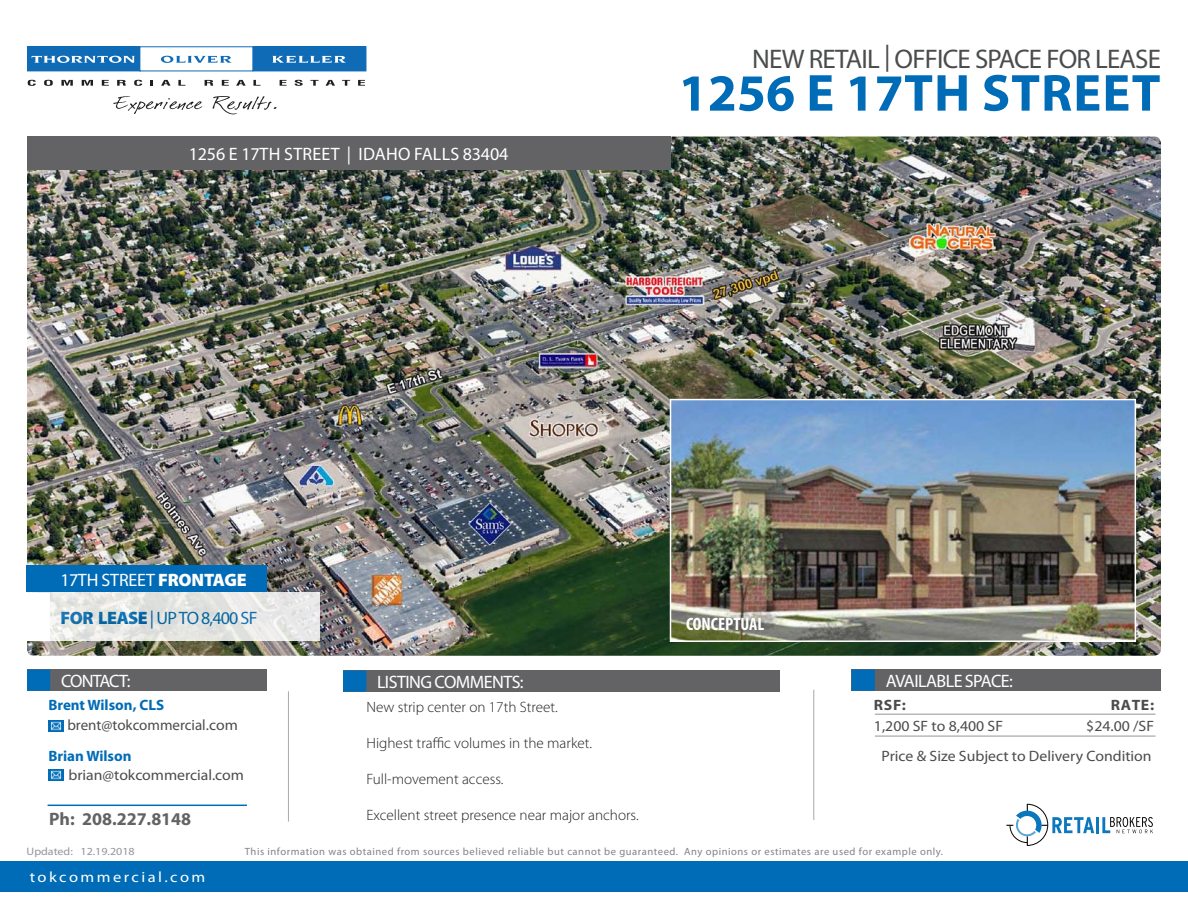
<style>
.page{position:relative;width:1188px;height:918px;background:#fff}
.page>*{position:absolute;margin:0;border:0;box-sizing:border-box;transform-origin:0 0}
.t1{font:700 52.5px "Myriad Pro";letter-spacing:.01em;color:#006cb7}
.t2{font:27px "Myriad Pro";letter-spacing:-.03em;color:#4b4c4d}
.t3{font:18px "Myriad Pro";letter-spacing:-.01em;color:#fff}
.t4{font:18px "Myriad Pro";letter-spacing:.01em;color:#fff}
.t5{font:18px "Myriad Pro";letter-spacing:-.05em;color:#006cb7}
.t6{font:700 18px "Myriad Pro";color:#636366}
.t7{font:700 condensed 18px "Myriad Pro";color:#fff}
.t8{font:18px "Myriad Pro";letter-spacing:-.055em;color:#fff}
.t9{font:900 18px "Myriad Pro";letter-spacing:-.01em;color:#fff}
.t10{font:300 15px "Myriad Pro";color:#231f20}
.t11{font:15px "Myriad Pro";color:#4b4c4d;scale:1.05 1}
.t12{font:700 15px "Myriad Pro";color:#006cb7}
.t13{font:15px "Myriad Pro";color:#4b4c4d}
.t14{font:700 15px "Myriad Pro";color:#4b4c4d;scale:1.05 1}
.t15{font:14.85px "Myriad Pro";letter-spacing:.15em;color:#fff;scale:1.11 1}
.t16{font:10.8px "Myriad Pro";color:#939598;scale:1.11 1}
.t17{font:10.5px "Myriad Pro";letter-spacing:.05em;color:#808285}
.s1{font-weight:900}
</style>
<div class="page">
<div style="left:0;top:861px;width:1188px;height:30px;background:#006bb6"></div>
<svg style="left:28px;top:80px;width:8px;height:6px"></svg>
<svg style="left:44px;top:80px;width:9px;height:6px"></svg>
<svg style="left:61px;top:80px;width:12px;height:6px"></svg>
<svg style="left:82px;top:80px;width:11px;height:6px"></svg>
<svg style="left:102px;top:80px;width:7px;height:6px"></svg>
<svg style="left:117px;top:80px;width:9px;height:6px"></svg>
<svg style="left:134px;top:80px;width:8px;height:6px"></svg>
<svg style="left:151px;top:80px;width:2px;height:6px"></svg>
<svg style="left:161px;top:80px;width:10px;height:6px"></svg>
<svg style="left:178px;top:80px;width:7px;height:6px"></svg>
<svg style="left:205px;top:80px;width:8px;height:6px"></svg>
<svg style="left:222px;top:80px;width:7px;height:6px"></svg>
<svg style="left:236px;top:80px;width:10px;height:6px"></svg>
<svg style="left:253px;top:80px;width:7px;height:6px"></svg>
<svg style="left:280px;top:80px;width:7px;height:6px"></svg>
<svg style="left:295px;top:80px;width:8px;height:6px"></svg>
<svg style="left:310px;top:80px;width:9px;height:6px"></svg>
<svg style="left:326px;top:80px;width:9px;height:6px"></svg>
<svg style="left:342px;top:80px;width:8px;height:6px"></svg>
<svg style="left:358px;top:80px;width:7px;height:6px"></svg>
<div style="left:27px;top:47px;width:113px;height:24px;background:#106bb6"></div>
<div style="left:253px;top:47px;width:113px;height:24px;background:#106bb6"></div>
<svg style="left:32px;top:56px;width:103px;height:7px"></svg>
<svg style="left:161px;top:56px;width:71px;height:7px"></svg>
<svg style="left:272px;top:56px;width:74px;height:7px"></svg>
<svg style="left:113px;top:96px;width:89px;height:18px"></svg>
<svg style="left:213px;top:96px;width:63px;height:18px"></svg>
<img style="left:27px;top:137px;width:1134px;height:519px">
<div style="left:27px;top:670px;width:240px;height:21px;background:#636366"></div>
<svg style="left:50px;top:593px;width:270px;height:48px;background:#e7e7e4"></svg>
<div style="left:27px;top:593px;width:23px;height:48px;background:#fff"></div>
<div style="left:27px;top:670px;width:23px;height:21px;background:#006cb7;border:2px solid #006cb7"></div>
<div style="left:27px;top:566px;width:240px;height:26px;background:#006cb7"></div>
<div style="left:27px;top:137px;width:644px;height:33px;background:#636366"></div>
<hr style="left:1096px;top:817px;width:3px;height:16px;background:#0c77be">
<svg style="left:1102px;top:817px;width:51px;height:16px"></svg>
<svg style="left:1006px;top:804px;width:88px;height:42px"></svg>
<hr style="left:288px;top:691px;width:1px;height:131px;background:#a8a9ad">
<hr style="left:875px;top:714px;width:280px;height:1px;background:#939598">
<hr style="left:875px;top:736px;width:280px;height:1px;background:#939598">
<div style="left:852px;top:670px;width:309px;height:21px;background:#636366"></div>
<div style="left:852px;top:670px;width:23px;height:21px;background:#006cb7;border:2px solid #006cb7"></div>
<div style="left:343px;top:671px;width:436px;height:21px;background:#636366"></div>
<div style="left:343px;top:671px;width:23px;height:21px;background:#006cb7;border:2px solid #006cb7"></div>
<hr style="left:813px;top:690px;width:1px;height:130px;background:#a8a9ad">
<img style="left:48px;top:720px;width:16px;height:12px">
<img style="left:48px;top:769px;width:16px;height:12px">
<hr style="left:48px;top:805px;width:199px;height:1px;background:#006cb7">
<img style="left:673px;top:402px;width:460px;height:237px">
<div style="left:670px;top:399px;width:466px;height:243px;border:2px solid #fff"></div>
<h2 class="t2" style="left:752px;top:43px;width:410px">NEW RETAIL | OFFICE SPACE FOR LEASE</h2>
<p class="t4" style="left:189px;top:143px;width:235px">1256 E 17th STREET | Idaho falls</p>
<p class="t3" style="left:463px;top:143px;width:47px">83404</p>
<h1 class="t1" style="left:679px;top:59px;width:483px">1256 E 17th Street</h1>
<p class="t3" style="left:60px;top:569px;width:60px">17th Street</p>
<p class="t9" style="left:158px;top:569px;width:90px">FRONTAGE</p>
<p class="t5" style="left:61px;top:607px;width:199px"><span class="s1">for LEASE</span> | UP TO 8,400 SF</p>
<p class="t8" style="left:61px;top:670px;width:71px">CONTACT:</p>
<p class="t12" style="left:48px;top:696px;width:117px">Brent Wilson, CLS</p>
<p class="t13" style="left:67px;top:716px;width:172px">brent@tokcommercial.com</p>
<p class="t12" style="left:48px;top:746px;width:85px">Brian Wilson</p>
<p class="t11" style="left:68px;top:766px;width:169px">brian@tokcommercial.com</p>
<p class="t6" style="left:49px;top:808px;width:144px">Ph: 208.227.8148</p>
<p class="t3" style="left:377px;top:671px;width:8px">listin</p>
<p class="t3" style="left:421px;top:671px;width:73px">g comments</p>
<p class="t3" style="left:520px;top:671px;width:5px">:</p>
<p class="t10" style="left:366px;top:699px;width:193px">New strip center on 17th Street.</p>
<p class="t10" style="left:366px;top:735px;width:227px">Highest traffic volumes in the market.</p>
<p class="t10" style="left:366px;top:771px;width:139px">Full-movement access.</p>
<p class="t10" style="left:366px;top:807px;width:274px">Excellent street presence near major anchors.</p>
<p class="t7" style="left:686px;top:613px;width:80px">CONCEPTUAL</p>
<p class="t3" style="left:886px;top:670px;width:28px">availa</p>
<p class="t3" style="left:937px;top:670px;width:39px">ble space</p>
<p class="t3" style="left:1009px;top:670px;width:5px">:</p>
<p class="t14" style="left:874px;top:696px;width:32px">RSF:</p>
<p class="t11" style="left:874px;top:717px;width:124px">1,200 SF to 8,400 SF</p>
<p class="t14" style="left:1111px;top:696px;width:43px">RATE:</p>
<p class="t11" style="left:1086px;top:717px;width:66px">$24.00 /SF</p>
<p class="t11" style="left:882px;top:746px;width:259px">Price &amp; Size Subject to Delivery Condition</p>
<p class="t16" style="left:27px;top:845px;width:99px">Updated: 12.19.2018</p>
<p class="t15" style="left:30px;top:867px;width:160px">tokcommercial.com</p>
<p class="t17" style="left:245px;top:845px;width:700px">This information was obtained from sources believed reliable but cannot be guaranteed. Any opinions or estimates are used for example only.</p>
</div>
